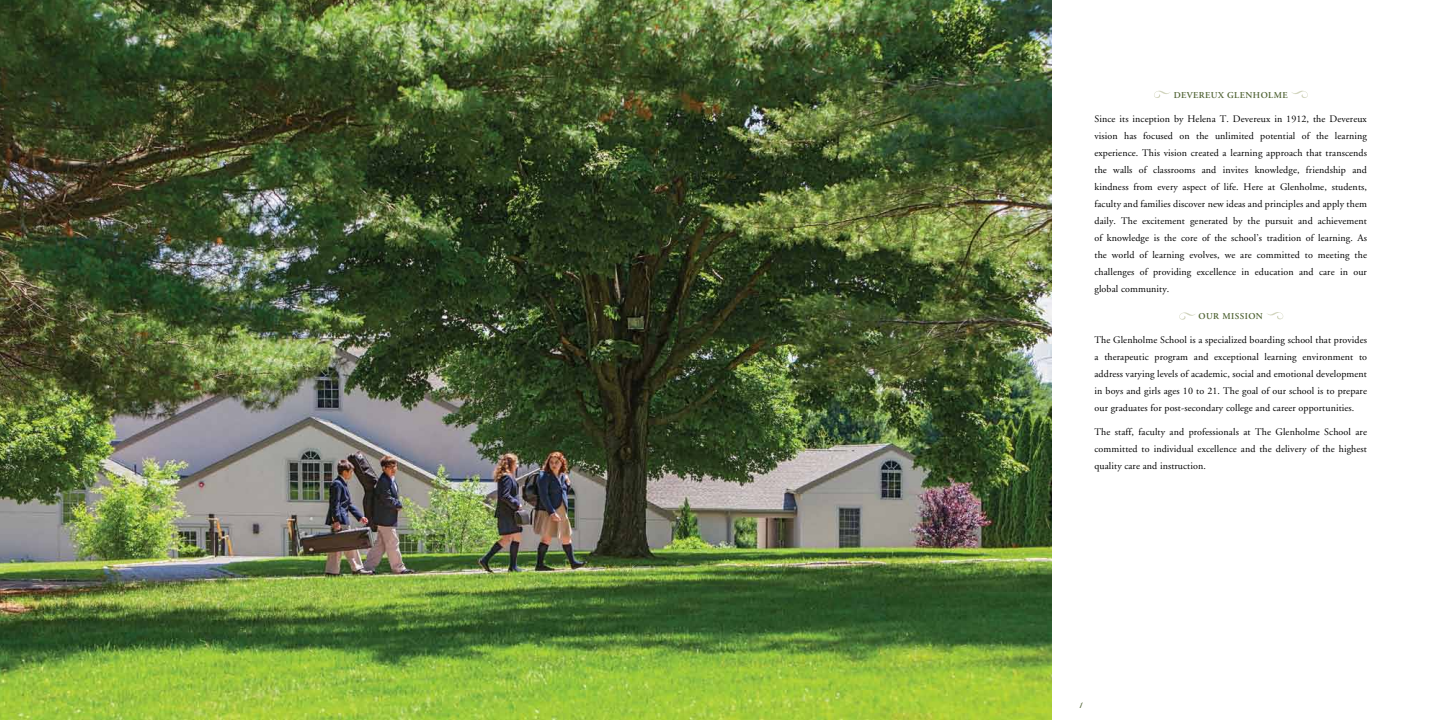
<style>
.page{position:relative;width:1440px;height:720px;background:#fff}
.page>*{position:absolute;margin:0;border:0;box-sizing:border-box;transform-origin:0 0}
.t1{font:13px "Stuyvesant ICG Solid";color:#516435}
.t2{font:10px/17px "Adobe Garamond";letter-spacing:.01em;color:#000;text-align:justify}
.t3{font:600 9px "Adobe Garamond";letter-spacing:.05em;color:#516435}
</style>
<div class="page">
<img style="left:0;top:0;width:1052px;height:720px">
<svg style="left:1179px;top:312px;width:16px;height:8px"></svg>
<svg style="left:1267px;top:312px;width:16px;height:7px"></svg>
<svg style="left:1154px;top:91px;width:16px;height:7px"></svg>
<svg style="left:1291px;top:91px;width:17px;height:7px"></svg>
<p class="t3" style="left:1174px;top:90px;width:115px">DEVEREUX GLENHOLME</p>
<p class="t2" style="left:1094px;top:110px;width:274px">Since its inception by Helena T. Devereux in 1912, the Devereux vision has focused on the unlimited potential of the learning experience. This vision created a learning approach that transcends the walls of classrooms and invites knowledge, friendship and kindness from every aspect of life. Here at Glenholme, students, faculty and families discover new ideas and principles and apply them daily. The excitement generated by the pursuit and achievement of knowledge is the core of the school’s tradition of learning. As the world of learning evolves, we are committed to meeting the challenges of providing excellence in education and care in our global community.</p>
<p class="t3" style="left:1199px;top:311px;width:66px">OUR MISSION</p>
<p class="t2" style="left:1094px;top:332px;width:274px">The Glenholme School is a specialized boarding school that provides a therapeutic program and exceptional learning environment to address varying levels of academic, social and emotional development in boys and girls ages 10 to 21. The goal of our school is to prepare our graduates for post-secondary college and career opportunities.</p>
<p class="t2" style="left:1094px;top:424px;width:274px">The staff, faculty and professionals at The Glenholme School are committed to individual excellence and the delivery of the highest quality care and instruction.</p>
<h1 class="t1" style="left:1079px;top:697px;width:4px">1</h1>
</div>
